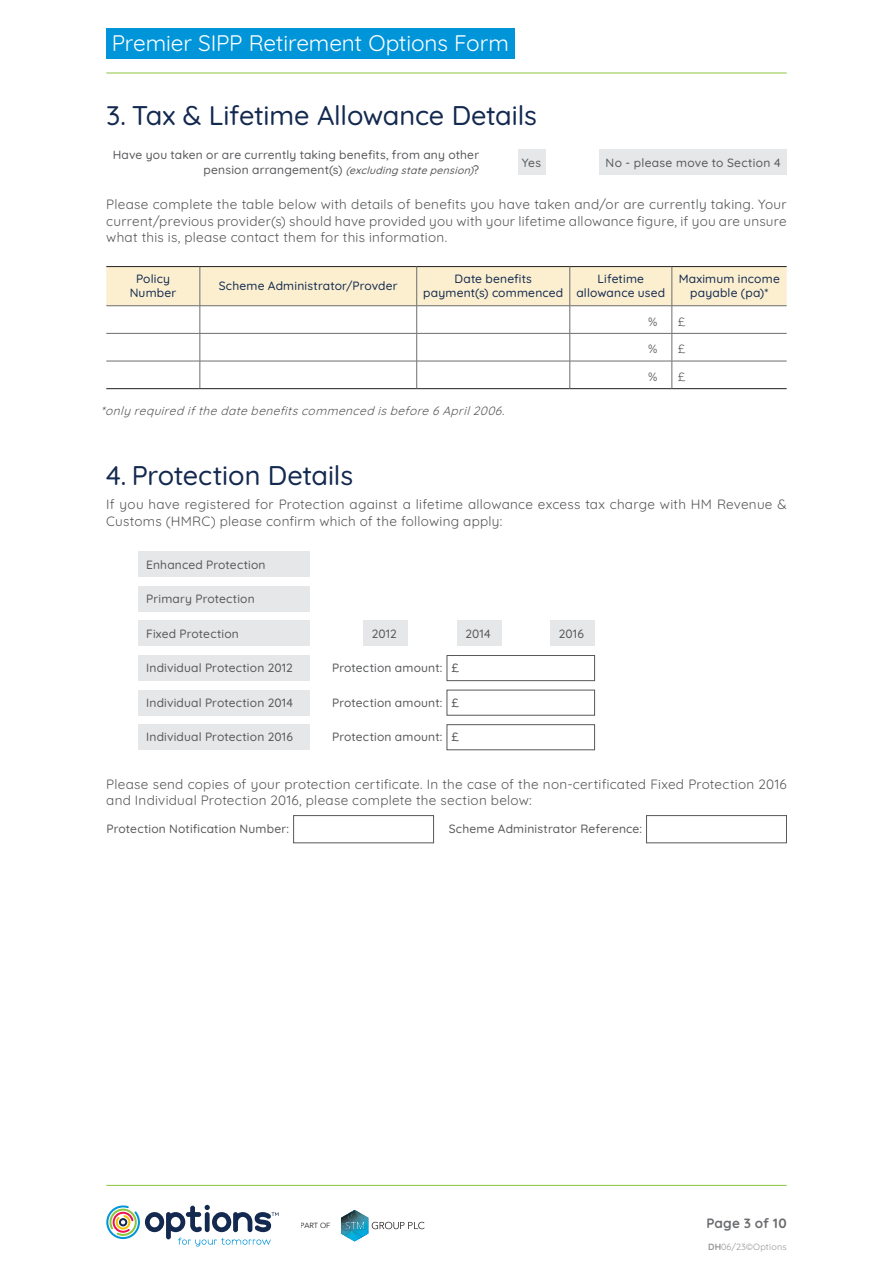
<style>
.page{position:relative;width:893px;height:1263px;background:#fff}
.page>*{position:absolute;margin:0;border:0;box-sizing:border-box;transform-origin:0 0}
.Options_-_Header{font:500 27px "Quicksand";letter-spacing:-.005em;color:#13294f}
.t1{font:22.5px "Quicksand";letter-spacing:-.005em;color:#fff}
.Options_-_Main_Text{font:13.5px/16.5px "Quicksand";letter-spacing:.02em;color:#57585a}
.t2{font:700 13.5px "Quicksand";letter-spacing:.015em;color:#6c6d70}
.Options_-_Main_Text-2{font:500 12px "Quicksand";letter-spacing:.015em;color:#57585a}
.Options_-_Main_Body{font:500 12px/14.4px "Quicksand";letter-spacing:.015em;color:#13294f;text-align:center}
.Options_-_Main_Text-3{font:italic 12px "Quicksand";color:#57585a}
.Options_-_Main_Text-4{font:12px "Quicksand";color:#57585a}
.t3{font:italic 500 10.5px "Quicksand";color:#57585a}
.t4{font:9px "Quicksand";letter-spacing:.025em;color:#939598}
.t5{font:7.35px "Avenir";letter-spacing:-.01em;color:#231f20}
.s1{font-style:normal;font-size:12px}
.s2{font-weight:700}
</style>
<div class="page">
<hr style="left:106px;top:73px;width:681px;height:1px;background:#8bc63e">
<hr style="left:106px;top:1185px;width:681px;height:1px;background:#8bc63e">
<svg style="left:106px;top:1205px;width:172px;height:41px"></svg>
<svg style="left:341px;top:1210px;width:84px;height:31px"></svg>
<div style="left:106px;top:28px;width:408px;height:30px;background:#0095d9"></div>
<div style="left:518px;top:150px;width:27px;height:25px;background:#e6e7e9"></div>
<div style="left:600px;top:150px;width:187px;height:25px;background:#e6e7e9"></div>
<hr style="left:106px;top:266px;width:94px;height:1px;background:#231f20">
<hr style="left:200px;top:266px;width:217px;height:1px;background:#231f20">
<hr style="left:417px;top:266px;width:153px;height:1px;background:#231f20">
<hr style="left:570px;top:266px;width:102px;height:1px;background:#231f20">
<hr style="left:672px;top:266px;width:115px;height:1px;background:#231f20">
<hr style="left:106px;top:388px;width:94px;height:1px;background:#231f20">
<hr style="left:200px;top:388px;width:217px;height:1px;background:#231f20">
<hr style="left:417px;top:388px;width:153px;height:1px;background:#231f20">
<hr style="left:570px;top:388px;width:102px;height:1px;background:#231f20">
<hr style="left:672px;top:388px;width:115px;height:1px;background:#231f20">
<svg style="left:106px;top:267px;width:681px;height:121px"></svg>
<div style="left:138px;top:552px;width:172px;height:25px;background:#e6e7e9"></div>
<div style="left:138px;top:586px;width:172px;height:26px;background:#e6e7e9"></div>
<div style="left:138px;top:655px;width:172px;height:26px;background:#e6e7e9"></div>
<div style="left:138px;top:690px;width:172px;height:25px;background:#e6e7e9"></div>
<div style="left:138px;top:724px;width:172px;height:26px;background:#e6e7e9"></div>
<div style="left:138px;top:621px;width:172px;height:25px;background:#e6e7e9"></div>
<div style="left:363px;top:621px;width:45px;height:25px;background:#e6e7e9"></div>
<div style="left:457px;top:621px;width:44px;height:25px;background:#e6e7e9"></div>
<div style="left:550px;top:621px;width:45px;height:25px;background:#e6e7e9"></div>
<div style="left:447px;top:724px;width:148px;height:26px;border:1px solid #57585a"></div>
<div style="left:447px;top:655px;width:148px;height:26px;border:1px solid #57585a"></div>
<div style="left:293px;top:815px;width:141px;height:28px;border:1px solid #57585a"></div>
<div style="left:646px;top:815px;width:141px;height:28px;border:1px solid #57585a"></div>
<h2 class="t1" style="left:112px;top:25px;width:399px">Premier SIPP Retirement Options Form</h2>
<p class="Options_-_Header" style="left:106px;top:95px;width:432px">3. Tax &amp; Lifetime Allowance Details</p>
<p class="Options_-_Main_Text-2" style="left:113px;top:146px;width:368px">Have you taken or are currently taking benefits, from any other</p>
<p class="t3" style="left:204px;top:162px;width:277px"><span class="s1">p e n s i o n a r r a n g e m e n t (s)</span> (excludingstatepension)<span class="s1">?</span></p>
<p class="Options_-_Main_Text-2" style="left:522px;top:153px;width:21px">Yes</p>
<p class="Options_-_Main_Text-2" style="left:606px;top:153px;width:177px">No - please move to Section 4</p>
<p class="Options_-_Main_Text" style="left:106px;top:195px;width:682px;text-align:justify">Please complete the table below with details of benefits you have taken and/or are currently taking. Your current/previous provider(s) should have provided you with your lifetime allowance figure, if you are unsure what this is, please contact them for this information.</p>
<p class="Options_-_Main_Body" style="left:130px;top:270px;width:48px">Policy<br>Number</p>
<p class="Options_-_Main_Body" style="left:219px;top:277px;width:180px">Scheme Administrator/Provder</p>
<p class="Options_-_Main_Body" style="left:423px;top:270px;width:142px">Date benefits payment(s) commenced</p>
<p class="Options_-_Main_Body" style="left:576px;top:270px;width:90px">Lifetime allowance used</p>
<p class="Options_-_Main_Body" style="left:679px;top:270px;width:103px">Maximum income payable (pa)*</p>
<p class="Options_-_Main_Text-4" style="left:648px;top:312px;width:11px">%</p>
<p class="Options_-_Main_Text-4" style="left:678px;top:312px;width:9px">£</p>
<p class="Options_-_Main_Text-4" style="left:648px;top:340px;width:11px">%</p>
<p class="Options_-_Main_Text-4" style="left:678px;top:340px;width:9px">£</p>
<p class="Options_-_Main_Text-4" style="left:648px;top:367px;width:11px">%</p>
<p class="Options_-_Main_Text-4" style="left:678px;top:367px;width:9px">£</p>
<p class="Options_-_Main_Text-3" style="left:101px;top:401px;width:409px">*onlyrequiredifthedatebenefitscommencedisbefore6April2006.</p>
<p class="Options_-_Header" style="left:106px;top:454px;width:248px">4. Protection Details</p>
<p class="Options_-_Main_Text" style="left:106px;top:495px;width:682px">If you have registered for Protection against a lifetime allowance excess tax charge with HM Revenue &amp;<br>Customs (HMRC) please confirm which of the following apply:</p>
<p class="Options_-_Main_Text-2" style="left:146px;top:555px;width:121px">Enhanced Protection</p>
<p class="Options_-_Main_Text-2" style="left:146px;top:589px;width:110px">Primary Protection</p>
<p class="Options_-_Main_Text-2" style="left:146px;top:624px;width:94px">Fixed Protection</p>
<p class="Options_-_Main_Text-2" style="left:372px;top:624px;width:27px">2012</p>
<p class="Options_-_Main_Text-2" style="left:465px;top:624px;width:27px">2014</p>
<p class="Options_-_Main_Text-2" style="left:559px;top:624px;width:27px">2016</p>
<p class="Options_-_Main_Text-2" style="left:146px;top:659px;width:148px">Individual Protection 2012</p>
<p class="Options_-_Main_Text-2" style="left:146px;top:693px;width:148px">Individual Protection 2014</p>
<p class="Options_-_Main_Text-2" style="left:146px;top:728px;width:148px">Individual Protection 2016</p>
<p class="Options_-_Main_Text-2" style="left:332px;top:659px;width:112px">Protection amount:</p>
<p class="Options_-_Main_Text-2" style="left:451px;top:659px;width:9px">£</p>
<p class="Options_-_Main_Text-2" style="left:332px;top:693px;width:112px">Protection amount:</p>
<p class="Options_-_Main_Text-2" style="left:451px;top:693px;width:9px">£</p>
<p class="Options_-_Main_Text-2" style="left:332px;top:728px;width:112px">Protection amount:</p>
<p class="Options_-_Main_Text-2" style="left:451px;top:728px;width:9px">£</p>
<p class="Options_-_Main_Text" style="left:106px;top:774px;width:682px">Please send copies of your protection certificate. In the case of the non-certificated Fixed Protection 2016 and Individual Protection 2016, please complete the section below:</p>
<p class="Options_-_Main_Text-2" style="left:107px;top:820px;width:184px">Protection Notification Number:</p>
<p class="Options_-_Main_Text-2" style="left:449px;top:820px;width:195px">Scheme Administrator Reference:</p>
<p class="t5" style="left:301px;top:1221px;width:31px">PART OF</p>
<p class="t2" style="left:706px;top:1213px;width:82px">Page 3 of 10</p>
<p class="t4" style="left:708px;top:1240px;width:80px"><span class="s2">DH</span>06/23©Options</p>
</div>
